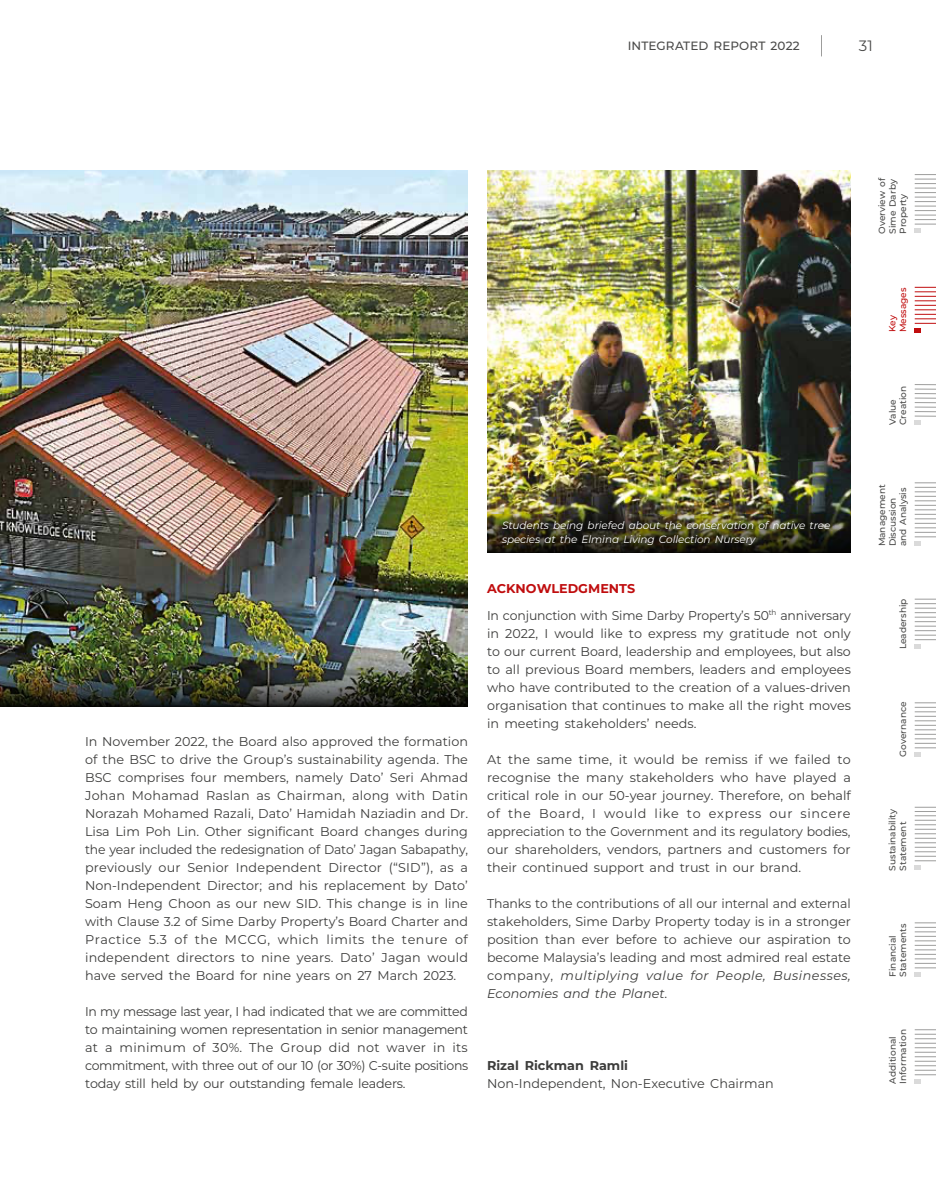
<style>
.page{position:relative;width:936px;height:1191px;background:#fff}
.page>*{position:absolute;margin:0;border:0;box-sizing:border-box;transform-origin:0 0}
.t1{font:15px "Montserrat";color:#4a4a49}
.t2{font:12.75px/18px "Montserrat";color:#3c3c3b;text-align:justify}
.t3{font:700 12.75px "Montserrat";color:#3c3c3b}
.t4{font:500 12px "Montserrat";letter-spacing:.01em;color:#4a4a49}
.t5{font:italic 10.5px/13.5px "Montserrat";letter-spacing:-.01em;color:#fff}
.t6{font:500 9px/10.5px "Montserrat";color:#4a4a49}
.t7{font:500 9px/10.8px "Montserrat";color:#c00d0e}
.s1{font-weight:700;color:#c00d0e}
.s2{font-style:italic}
</style>
<div class="page">
<img style="left:0;top:170px;width:468px;height:486px">
<img style="left:487px;top:170px;width:363px;height:333px">
<img style="left:0;top:656px;width:468px;height:51px">
<img style="left:487px;top:503px;width:363px;height:50px">
<div style="left:499px;top:518px;width:336px;height:32px;background:#000;opacity:.75"></div>
<svg style="left:821px;top:35px;width:1px;height:21px"></svg>
<svg style="left:914px;top:599px;width:21px;height:49px"></svg>
<svg style="left:914px;top:702px;width:21px;height:54px"></svg>
<svg style="left:914px;top:807px;width:21px;height:62px"></svg>
<svg style="left:914px;top:482px;width:21px;height:64px"></svg>
<svg style="left:914px;top:174px;width:21px;height:59px"></svg>
<svg style="left:914px;top:384px;width:21px;height:41px"></svg>
<svg style="left:914px;top:287px;width:21px;height:45px"></svg>
<svg style="left:914px;top:922px;width:21px;height:54px"></svg>
<svg style="left:914px;top:1029px;width:21px;height:54px"></svg>
<p class="t4" style="left:627px;top:37px;width:174px">INTEGRATED REPORT 2022</p>
<p class="t1" style="left:858px;top:35px;width:16px">31</p>
<p class="t2" style="left:85px;top:732px;width:384px">In November 2022, the Board also approved the formation of the BSC to drive the Group’s sustainability agenda. The BSC comprises four members, namely Dato’ Seri Ahmad Johan Mohamad Raslan as Chairman, along with Datin Norazah Mohamed Razali, Dato’ Hamidah Naziadin and Dr.<br>Lisa Lim Poh Lin. Other significant Board changes during the year included the redesignation of Dato’ Jagan Sabapathy, previously our Senior Independent Director (“SID”), as a Non-Independent Director; and his replacement by Dato’ Soam Heng Choon as our new SID. This change is in line with Clause 3.2 of Sime Darby Property’s Board Charter and Practice 5.3 of the MCCG, which limits the tenure of independent directors to nine years. Dato’ Jagan would have served the Board for nine years on 27 March 2023.</p>
<p class="t2" style="left:85px;top:1002px;width:384px">In my message last year, I had indicated that we are committed to maintaining women representation in senior management at a minimum of 30%. The Group did not waver in its commitment, with three out of our 10 (or 30%) C-suite positions today still held by our outstanding female leaders.</p>
<p class="t5" style="left:502px;top:518px;width:330px">Students being briefed about the conservation of native tree species at the Elmina Living Collection Nursery</p>
<p class="t2" style="left:487px;top:575px;width:365px;line-height:26.5px"><span class="s1">ACKNOWLEDGMENTS<br></span>In conjunction with Sime Darby Property’s 50<sup>th</sup> anniversary</p>
<p class="t2" style="left:487px;top:624px;width:365px">in 2022, I would like to express my gratitude not only to our current Board, leadership and employees, but also to all previous Board members, leaders and employees who have contributed to the creation of a values-driven organisation that continues to make all the right moves in meeting stakeholders’ needs.</p>
<p class="t2" style="left:487px;top:750px;width:365px">At the same time, it would be remiss if we failed to recognise the many stakeholders who have played a critical role in our 50-year journey. Therefore, on behalf of the Board, I would like to express our sincere appreciation to the Government and its regulatory bodies, our shareholders, vendors, partners and customers for their continued support and trust in our brand.</p>
<p class="t2" style="left:487px;top:894px;width:365px">Thanks to the contributions of all our internal and external stakeholders, Sime Darby Property today is in a stronger position than ever before to achieve our aspiration to become Malaysia’s leading and most admired real estate company, <span class="s2">multiplying value for People, Businesses, Economies and the Planet</span>.</p>
<p class="t3" style="left:487px;top:1056px;width:142px">Rizal Rickman Ramli</p>
<p class="t2" style="left:487px;top:1074px;width:288px">Non-Independent, Non-Executive Chairman</p>
<p class="t6" style="left:876px;top:234px;width:58px;rotate:-90deg">Overview of<br>Sime Darby<br>Property</p>
<p class="t7" style="left:886px;top:332px;width:46px;rotate:-90deg">Key<br>Messages</p>
<p class="t6" style="left:886px;top:425px;width:41px;rotate:-90deg">Value<br>Creation</p>
<p class="t6" style="left:876px;top:546px;width:64px;rotate:-90deg">Management<br>Discussion and Analysis</p>
<p class="t6" style="left:897px;top:649px;width:52px;rotate:-90deg">Leadership</p>
<p class="t6" style="left:897px;top:756px;width:57px;rotate:-90deg">Governance</p>
<p class="t6" style="left:886px;top:870px;width:63px;rotate:-90deg">Sustainability<br>Statement</p>
<p class="t6" style="left:886px;top:976px;width:55px;rotate:-90deg">Financial<br>Statements</p>
<p class="t6" style="left:886px;top:1083px;width:56px;rotate:-90deg">Additional<br>Information</p>
</div>
